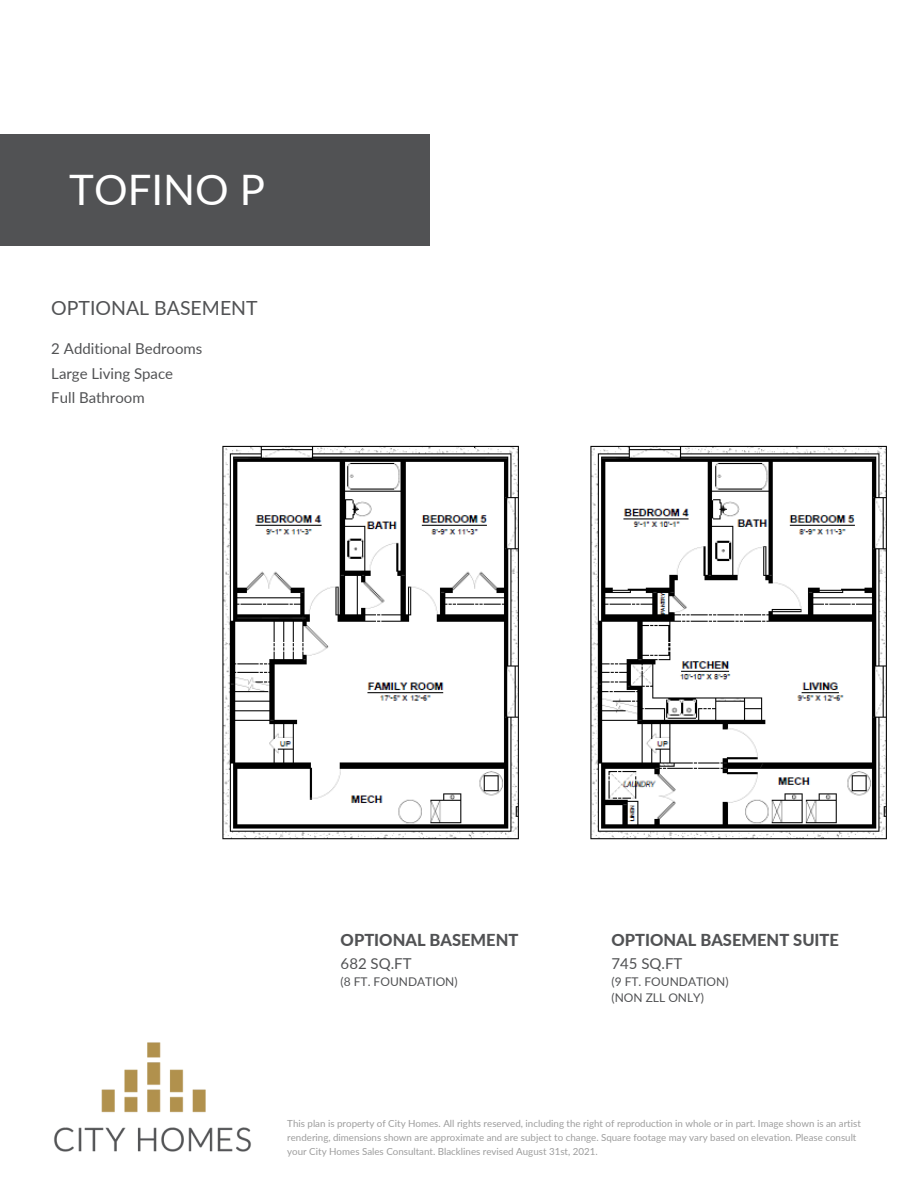
<style>
.page{position:relative;width:918px;height:1188px;background:#fff}
.page>*{position:absolute;margin:0;border:0;box-sizing:border-box;transform-origin:0 0}
.t1{font:42px "Lato";color:#fff}
.t2{font:19.5px "Lato";color:#515254}
.t3{font:800 16.5px "Lato";color:#515254}
.t4{font:15px/24.8px "Lato";color:#515254}
.t5{font:12px/16px "Lato";color:#515254}
.t6{font:9.75px/13.8px "Lato";color:#9d9d9d}
</style>
<div class="page">
<img style="left:54px;top:1042px;width:197px;height:110px">
<div style="left:0;top:135px;width:430px;height:111px;background:#515254"></div>
<img style="left:222px;top:445px;width:665px;height:395px">
<h1 class="t1" style="left:69px;top:164px;width:197px">TOFINO P</h1>
<h2 class="t2" style="left:51px;top:296px;width:208px">OPTIONAL BASEMENT</h2>
<h3 class="t4" style="left:51px;top:336px;width:153px">2 Additional Bedrooms<br>Large Living Space<br>Full Bathroom</h3>
<h3 class="t3" style="left:341px;top:930px;width:179px">OPTIONAL BASEMENT</h3>
<h3 class="t4" style="left:341px;top:951px;width:72px">682 SQ.FT</h3>
<p class="t5" style="left:341px;top:973px;width:119px">(8 FT. FOUNDATION)</p>
<h3 class="t3" style="left:612px;top:930px;width:229px">OPTIONAL BASEMENT SUITE</h3>
<h3 class="t4" style="left:612px;top:951px;width:72px">745 SQ.FT</h3>
<p class="t5" style="left:612px;top:973px;width:119px">(9 FT. FOUNDATION) (NON ZLL ONLY)</p>
<p class="t6" style="left:287px;top:1116px;width:575px">This plan is property of City Homes. All rights reserved, including the right of reproduction in whole or in part. Image shown is an artist rendering, dimensions shown are approximate and are subject to change. Square footage may vary based on elevation. Please consult your City Homes Sales Consultant. Blacklines revised August 31st, 2021.</p>
</div>
